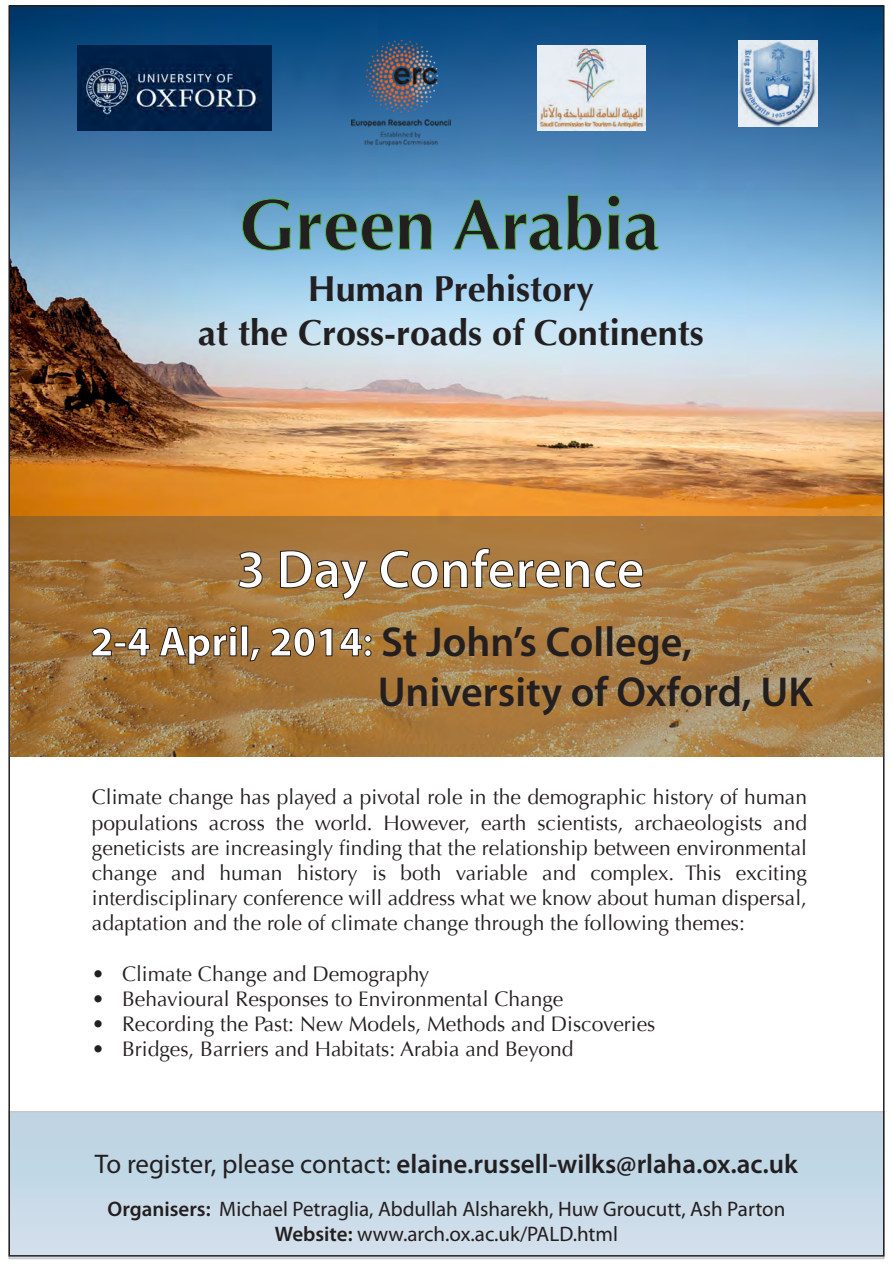
<style>
.page{position:relative;width:893px;height:1263px;background:#fff}
.page>*{position:absolute;margin:0;border:0;box-sizing:border-box;transform-origin:0 0}
.t1{font:700 72px "Optima";color:#231f20}
.t2{font:600 54px "Myriad Pro";color:#fff}
.t3{font:600 42px/50.4px "Myriad Pro";color:#231f20}
.t4{font:700 36px/43.2px "Optima";color:#231f20;text-align:center}
.t5{font:600 27px "Myriad Pro";color:#231f20}
.t6{font:21px/25.2px "Optima";color:#231f20;text-align:justify}
.t7{font:21px/25.2px "Myriad Pro";color:#231f20;text-align:center}
.s1{font-weight:700;color:#fff}
.s2{color:#fff}
.s3{font-weight:400}
.s4{font-weight:600}
</style>
<div class="page">
<div style="left:9px;top:1112px;width:875px;height:146px;background:linear-gradient(to right,#c5d7e5,#c5d7e5)"></div>
<img style="left:11px;top:8px;width:870px;height:508px">
<img style="left:538px;top:46px;width:108px;height:85px">
<img style="left:739px;top:41px;width:79px;height:86px">
<img style="left:351px;top:41px;width:100px;height:104px">
<svg style="left:242px;top:199px;width:49px;height:52px;background:#6facc4"></svg>
<svg style="left:299px;top:213px;width:94px;height:38px;background:#74b3c5"></svg>
<svg style="left:399px;top:213px;width:33px;height:37px"></svg>
<svg style="left:453px;top:195px;width:149px;height:56px;background:#72afcb"></svg>
<svg style="left:608px;top:195px;width:51px;height:56px;background:#70aec7"></svg>
<svg style="left:9px;top:516px;width:875px;height:240px;background:#a67b44"></svg>
<svg style="left:238px;top:551px;width:25px;height:38px"></svg>
<svg style="left:280px;top:550px;width:88px;height:50px;background:#9b7442"></svg>
<svg style="left:380px;top:548px;width:263px;height:41px;background:#9b7240"></svg>
<svg style="left:91px;top:627px;width:21px;height:30px"></svg>
<div style="left:114px;top:642px;width:12px;height:5px;border:1px solid #231f20"></div>
<svg style="left:127px;top:628px;width:23px;height:29px"></svg>
<svg style="left:159px;top:626px;width:78px;height:39px;background:#8d6635"></svg>
<div style="left:241px;top:626px;width:7px;height:30px;border:1px solid #231f20"></div>
<svg style="left:249px;top:648px;width:12px;height:14px"></svg>
<svg style="left:270px;top:627px;width:63px;height:30px;background:#916836"></svg>
<svg style="left:339px;top:628px;width:33px;height:29px"></svg>
<img style="left:77px;top:46px;width:194px;height:85px">
<h1 class="t1" style="left:239px;top:183px;width:422px">Green Arabia</h1>
<h3 class="t4" style="left:198px;top:268px;width:507px">Human Prehistory<br>at the Cross-roads of Continents</h3>
<h2 class="t2" style="left:237px;top:535px;width:409px">3 Day Conference</h2>
<h3 class="t3" style="left:378px;top:615px;width:437px;text-indent:-287px"><span class="s1">2-4 April, 2014</span><span class="s2">:</span> St John’s College,<br>University of Oxford, UK</h3>
<p class="t6" style="left:92px;top:785px;width:717px">Climate change has played a pivotal role in the demographic history of human populations across the world. However, earth scientists, archaeologists and geneticists are increasingly finding that the relationship between environmental change and human history is both variable and complex. This exciting interdisciplinary conference will address what we know about human dispersal, adaptation and the role of climate change through the following themes:</p>
<p class="t6" style="left:92px;top:961px;width:339px">• Climate Change and Demography</p>
<p class="t6" style="left:92px;top:986px;width:473px">• Behavioural Responses to Environmental Change</p>
<p class="t6" style="left:92px;top:1012px;width:565px">• Recording the Past: New Models, Methods and Discoveries</p>
<p class="t6" style="left:92px;top:1037px;width:483px">• Bridges, Barriers and Habitats: Arabia and Beyond</p>
<p class="t5" style="left:95px;top:1146px;width:704px"><span class="s3">To register, please contact:</span> elaine.russell-wilks@rlaha.ox.ac.uk</p>
<p class="t7" style="left:108px;top:1196px;width:679px"><span class="s4">Organisers:</span> Michael Petraglia, Abdullah Alsharekh, Huw Groucutt, Ash Parton<br><span class="s4">Website:</span> www.arch.ox.ac.uk/PALD.html</p>
</div>
